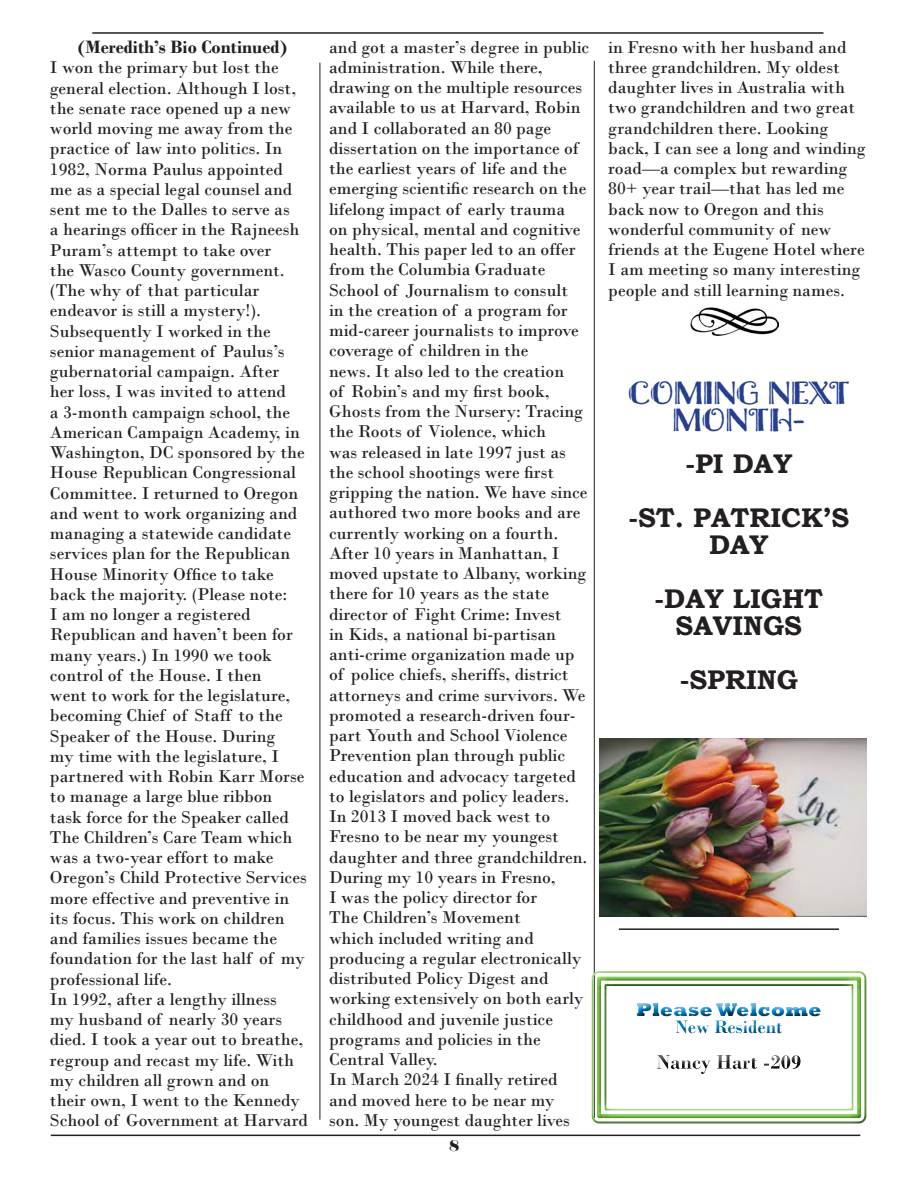
<style>
.page{position:relative;width:918px;height:1188px;background:#fff}
.page>*{position:absolute;margin:0;border:0;box-sizing:border-box;transform-origin:0 0}
.t1{font:30px/27px "Charcuterie Deco";color:#253f8e;text-align:center}
.t2{font:700 27px/27px "Bookman Old Style";color:#231f20;text-align:center}
.t3{font:800 19.2px "Rockwell";color:#007ec5}
.t4{font:700 19.2px "Bodoni";color:#007ec5}
.t5{font:700 18.75px "Bodoni";color:#231f20}
.t6{font:18px/20.2px "Bodoni";color:#231f20}
.t7{font:15px "Elephant";color:#231f20}
</style>
<div class="page">
<img style="left:599px;top:738px;width:267px;height:178px">
<img style="left:690px;top:308px;width:88px;height:28px">
<hr style="left:51px;top:1135px;width:809px;height:1px;background:#231f20">
<hr style="left:92px;top:32px;width:731px;height:2px;background:#231f20">
<hr style="left:619px;top:928px;width:220px;height:2px;background:#231f20">
<hr style="left:594px;top:61px;width:1px;height:1057px;background:#231f20">
<hr style="left:320px;top:63px;width:1px;height:1057px;background:#231f20">
<div style="left:581px;top:960px;width:293px;height:167px;background:#fff"></div>
<div style="left:584px;top:967px;width:294px;height:168px;background:#231f20;opacity:.75"></div>
<p class="t5" style="left:78px;top:36px;width:212px">(Meredith’s Bio Continued)</p>
<p class="t6" style="left:50px;top:58px;width:258px">I won the primary but lost the general election. Although I lost, the senate race opened up a new world moving me away from the practice of law into politics. In<br>1982, Norma Paulus appointed me as a special legal counsel and sent me to the Dalles to serve as<br>a hearings officer in the Rajneesh<br>Puram’s attempt to take over<br>the Wasco County government. (The why of that particular endeavor is still a mystery!).<br>Subsequently I worked in the senior management of Paulus’s gubernatorial campaign. After her loss, I was invited to attend<br>a 3-month campaign school, the<br>American Campaign Academy, in<br>Washington, DC sponsored by the<br>House Republican Congressional<br>Committee. I returned to Oregon and went to work organizing and managing a statewide candidate services plan for the Republican<br>House Minority Office to take back the majority. (Please note:<br>I am no longer a registered<br>Republican and haven’t been for many years.) In 1990 we took control of the House. I then<br>went to work for the legislature, becoming Chief of Staff to the<br>Speaker of the House. During<br>my time with the legislature, I partnered with Robin Karr Morse to manage a large blue ribbon task force for the Speaker called<br>The Children’s Care Team which was a two-year effort to make<br>Oregon’s Child Protective Services more effective and preventive in its focus. This work on children and families issues became the foundation for the last half of my professional life.</p>
<p class="t6" style="left:50px;top:989px;width:260px">In 1992, after a lengthy illness<br>my husband of nearly 30 years died. I took a year out to breathe, regroup and recast my life. With my children all grown and on their own, I went to the Kennedy<br>School of Government at Harvard</p>
<p class="t6" style="left:329px;top:37px;width:262px">and got a master’s degree in public administration. While there, drawing on the multiple resources available to us at Harvard, Robin and I collaborated an 80 page dissertation on the importance of</p>
<p class="t6" style="left:329px;top:158px;width:260px">the earliest years of life and the emerging scientific research on the lifelong impact of early trauma on physical, mental and cognitive health. This paper led to an offer from the Columbia Graduate<br>School of Journalism to consult<br>in the creation of a program for mid-career journalists to improve coverage of children in the<br>news. It also led to the creation<br>of Robin’s and my first book,<br>Ghosts from the Nursery: Tracing the Roots of Violence, which<br>was released in late 1997 just as the school shootings were first gripping the nation. We have since authored two more books and are currently working on a fourth.<br>After 10 years in Manhattan, I moved upstate to Albany, working there for 10 years as the state director of Fight Crime: Invest<br>in Kids, a national bi-partisan anti-crime organization made up of police chiefs, sheriffs, district attorneys and crime survivors. We promoted a research-driven four&shy;part Youth and School Violence<br>Prevention plan through public education and advocacy targeted to legislators and policy leaders.</p>
<p class="t6" style="left:329px;top:806px;width:260px">In 2013 I moved back west to<br>Fresno to be near my youngest daughter and three grandchildren.<br>During my 10 years in Fresno,<br>I was the policy director for<br>The Children’s Movement<br>which included writing and producing a regular electronically distributed Policy Digest and working extensively on both early childhood and juvenile justice programs and policies in the<br>Central Valley.</p>
<p class="t6" style="left:329px;top:1070px;width:242px">In March 2024 I finally retired and moved here to be near my son. My youngest daughter lives</p>
<p class="t7" style="left:449px;top:1136px;width:12px">8</p>
<p class="t6" style="left:608px;top:37px;width:259px">in Fresno with her husband and three grandchildren. My oldest daughter lives in Australia with two grandchildren and two great grandchildren there. Looking back, I can see a long and winding road—a complex but rewarding<br>80+ year trail—that has led me back now to Oregon and this wonderful community of new friends at the Eugene Hotel where<br>I am meeting so many interesting people and still learning names.</p>
<p class="t1" style="left:628px;top:380px;width:223px">COMING NEXT<br>MONTH-</p>
<p class="t2" style="left:685px;top:450px;width:108px">-PI DAY</p>
<p class="t2" style="left:628px;top:504px;width:222px">-ST. PATRICK’S<br>DAY</p>
<p class="t2" style="left:655px;top:585px;width:170px">-DAY LIGHT<br>SAVINGS</p>
<p class="t2" style="left:680px;top:666px;width:120px">-SPRING</p>
<p class="t3" style="left:636px;top:999px;width:187px">Please Welcome</p>
<p class="t4" style="left:676px;top:1015px;width:108px">New Resident</p>
</div>
